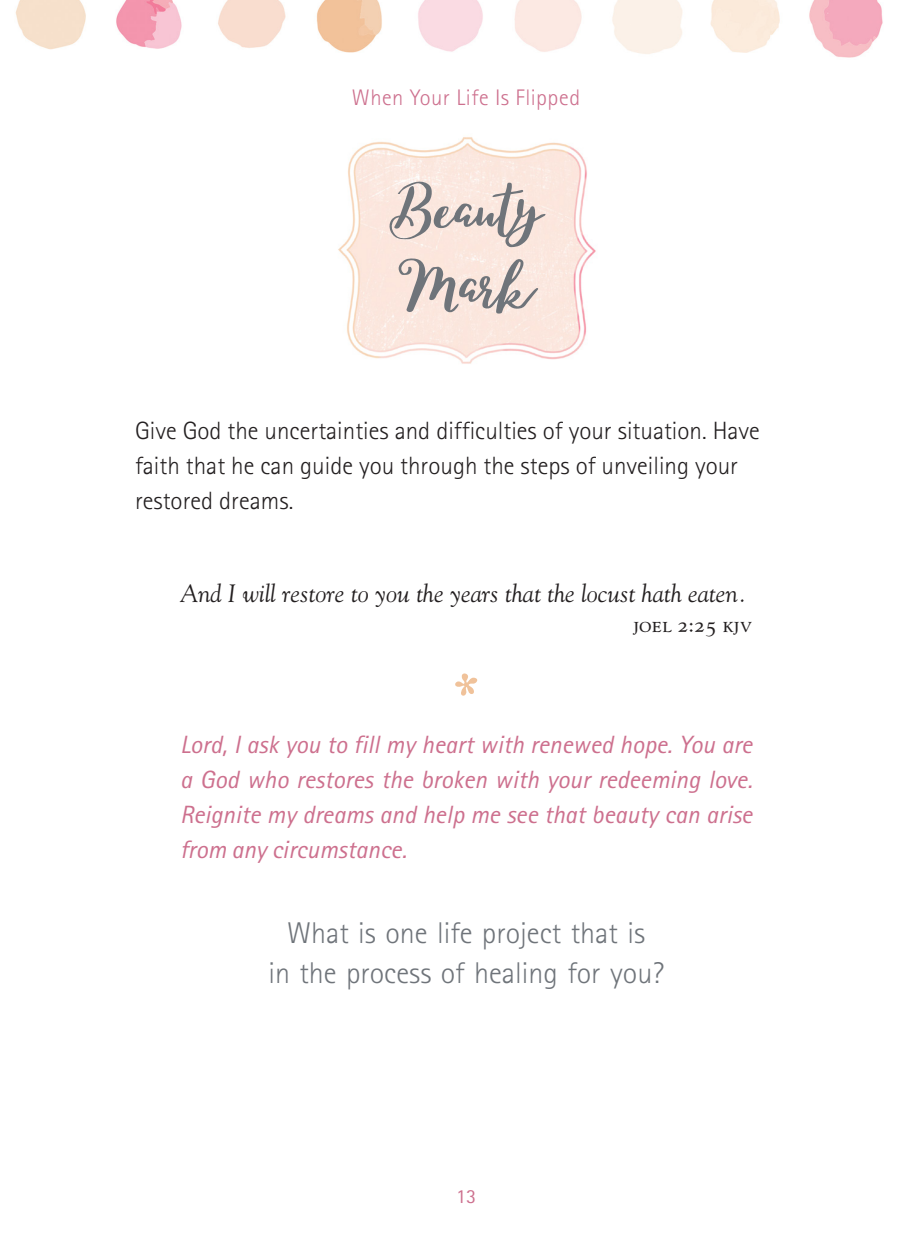
<style>
.page{position:relative;width:900px;height:1260px;background:#fff}
.page>*{position:absolute;margin:0;border:0;box-sizing:border-box;transform-origin:0 0}
.t1{font:80px/75px "Lucky Dip Caitlin";color:#6f747a}
.t2{font:300 30px/40px "Rotis Sans Serif";color:#6f747a;text-align:center}
.t3{font:italic 25px/35px "Rotis Sans Serif";color:#cd708e;text-align:justify}
.t4{font:300 25px/35px "Rotis Sans Serif";color:#231f20}
.t5{font:italic 25px "Goudy Std";color:#231f20}
.t6{font:300 22.5px "Rotis Sans Serif";letter-spacing:.025em;color:#cd708e}
.t7{font:22.5px "Goudy Std";color:#231f20}
.t8{font:20px "Rotis Sans Serif";color:#cd708e}
</style>
<div class="page">
<img style="left:338px;top:137px;width:258px;height:227px">
<img style="left:15px;top:0;width:868px;height:58px">
<svg style="left:455px;top:673px;width:22px;height:23px"></svg>
<p class="t6" style="left:352px;top:84px;width:230px">When Your Life Is Flipped</p>
<h1 class="t1" style="left:389px;top:177px;width:155px">Beauty<br>Mark</h1>
<p class="t4" style="left:135px;top:413px;width:626px">Give God the uncertainties and difficulties of your situation. Have faith that he can guide you through the steps of unveiling your restored dreams.</p>
<p class="t5" style="left:180px;top:578px;width:568px">And I will restore to you the years that the locust hath eaten.</p>
<p class="t7" style="left:633px;top:610px;width:121px">Joel 2:25 KJV</p>
<p class="t3" style="left:180px;top:727px;width:574px">Lord, I ask you to fill my heart with renewed hope. You are a God who restores the broken with your redeeming love.<br>Reignite my dreams and help me see that beauty can arise from any circumstance.</p>
<p class="t2" style="left:268px;top:913px;width:397px">What is one life project that is<br>in the process of healing for you?</p>
<p class="t8" style="left:456px;top:1184px;width:21px">13</p>
</div>
